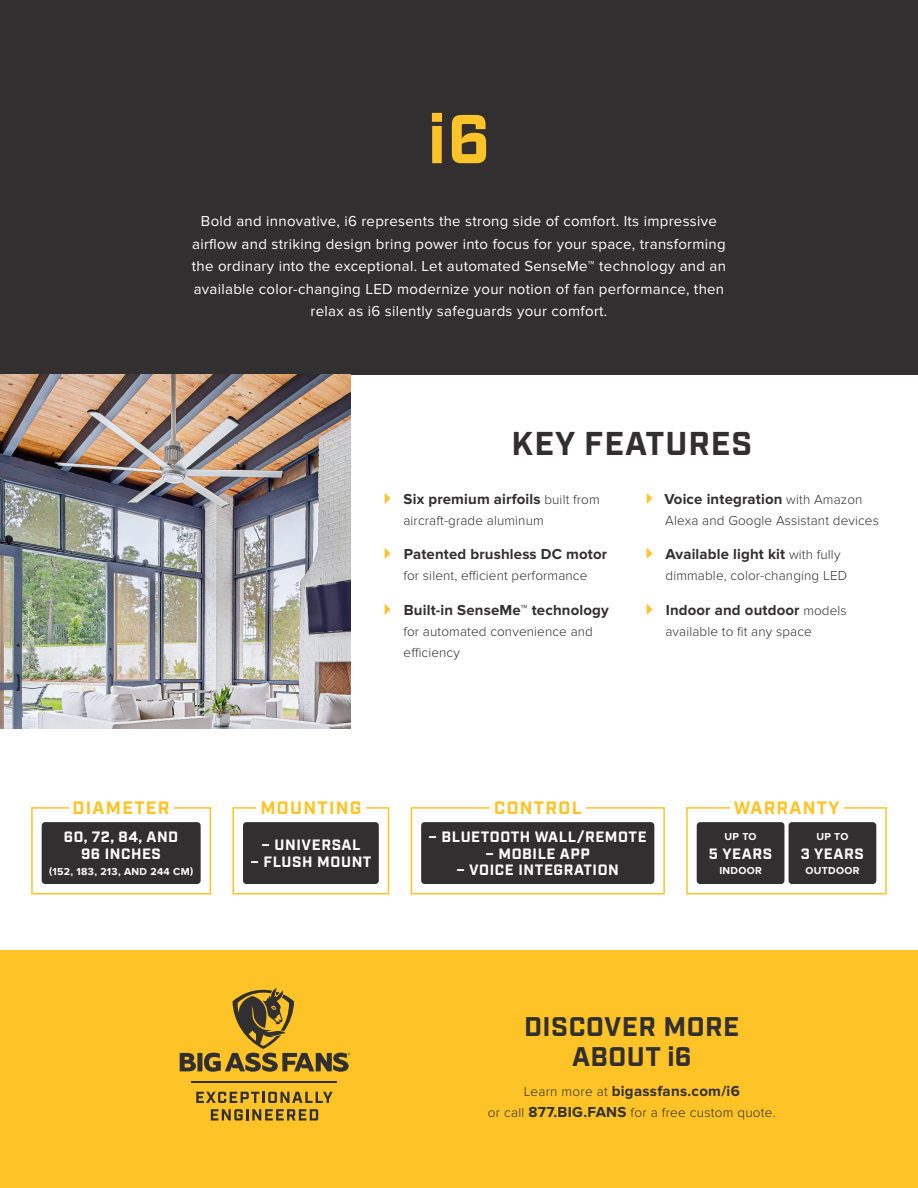
<style>
.page{position:relative;width:918px;height:1188px;background:#fff}
.page>*{position:absolute;margin:0;border:0;box-sizing:border-box;transform-origin:0 0}
.H2_RP{font:700 69px "Industry";color:#fec427}
.H3_RP{font:700 33px "Industry";letter-spacing:.03em;color:#312f30}
.H4_RP{font:700 27px/30px "Industry";letter-spacing:.02em;color:#312f30;text-align:center}
.t1{font:700 18px "Industry";letter-spacing:.07em;color:#fec427}
.Intro_body_RP{font:15px/22.5px "Proxima Nova";letter-spacing:.02em;color:#fff;text-align:center}
.Cutsheet_Front_body{font:700 15px "Proxima Nova";letter-spacing:.01em;color:#312f30}
.Key_Feature_Lockup{font:700 15px/16.5px "Industry";letter-spacing:.04em;color:#fff;text-align:center}
.Cutsheet_Front_body-2{font:300 13.5px/21px "Proxima Nova";letter-spacing:.01em;color:#312f30}
.Key_Feature_Lockup_S{font:700 10.5px "Proxima Nova";letter-spacing:.03em;color:#fff}
.s1{font-weight:300;font-size:13.5px}
.s2{font-weight:700;font-size:15px}
</style>
<div class="page">
<div style="left:0;top:0;width:918px;height:375px;background:#312f30"></div>
<div style="left:0;top:949px;width:918px;height:239px;background:#fec427"></div>
<img style="left:0;top:375px;width:350px;height:354px">
<svg style="left:180px;top:988px;width:170px;height:84px"></svg>
<hr style="left:192px;top:1081px;width:145px;height:1px;background:#312f30">
<svg style="left:196px;top:1092px;width:137px;height:11px"></svg>
<svg style="left:211px;top:1109px;width:107px;height:11px"></svg>
<div style="left:42px;top:822px;width:159px;height:62px;background:#312f30;border-radius:3px"></div>
<div style="left:31px;top:807px;width:180px;height:88px;border:2px solid #fec427"></div>
<div style="left:69px;top:800px;width:105px;height:14px;background:#fff"></div>
<div style="left:243px;top:822px;width:136px;height:62px;background:#312f30;border-radius:3px"></div>
<div style="left:233px;top:807px;width:156px;height:88px;border:2px solid #fec427"></div>
<div style="left:256px;top:800px;width:110px;height:14px;background:#fff"></div>
<div style="left:697px;top:822px;width:87px;height:62px;background:#312f30;border-radius:3px"></div>
<div style="left:789px;top:822px;width:87px;height:62px;background:#312f30;border-radius:3px"></div>
<div style="left:686px;top:807px;width:201px;height:88px;border:2px solid #fec427"></div>
<div style="left:730px;top:800px;width:113px;height:14px;background:#fff"></div>
<div style="left:421px;top:822px;width:233px;height:62px;background:#312f30;border-radius:3px"></div>
<div style="left:411px;top:807px;width:254px;height:88px;border:2px solid #fec427"></div>
<div style="left:490px;top:800px;width:95px;height:14px;background:#fff"></div>
<p class="H2_RP" style="left:428px;top:98px;width:64px">i6</p>
<p class="Intro_body_RP" style="left:192px;top:210px;width:536px">Bold and innovative, i6 represents the strong side of comfort. Its impressive airflow and striking design bring power into focus for your space, transforming the ordinary into the exceptional. Let automated SenseMe™ technology and an available color-changing LED modernize your notion of fan performance, then relax as i6 silently safeguards your comfort.</p>
<p class="H3_RP" style="left:512px;top:424px;width:242px">KEY FEATURES</p>
<p class="t1" style="left:73px;top:797px;width:99px">DIAMETER</p>
<p class="Key_Feature_Lockup" style="left:64px;top:830px;width:116px">60, 72, 84, AND<br>96 INCHES</p>
<p class="Key_Feature_Lockup_S" style="left:49px;top:865px;width:145px">(152, 183, 213, AND 244 CM)</p>
<p class="Cutsheet_Front_body" style="left:404px;top:490px;width:198px">Six premium airfoils <span class="s1">built from</span></p>
<p class="Cutsheet_Front_body-2" style="left:403px;top:510px;width:142px">aircraft-grade aluminum</p>
<p class="Cutsheet_Front_body" style="left:404px;top:545px;width:205px">Patented brushless DC motor</p>
<p class="Cutsheet_Front_body-2" style="left:403px;top:565px;width:186px">for silent, efficient performance</p>
<p class="Cutsheet_Front_body" style="left:404px;top:601px;width:206px">Built-in SenseMe™ technology</p>
<p class="Cutsheet_Front_body-2" style="left:403px;top:621px;width:191px">for automated convenience and efficiency</p>
<p class="Cutsheet_Front_body" style="left:664px;top:490px;width:200px">Voice integration <span class="s1">with Amazon</span></p>
<p class="Cutsheet_Front_body-2" style="left:665px;top:510px;width:215px">Alexa and Google Assistant devices</p>
<p class="Cutsheet_Front_body" style="left:665px;top:545px;width:177px">Available light kit <span class="s1">with fully</span></p>
<p class="Cutsheet_Front_body-2" style="left:666px;top:565px;width:183px">dimmable, color-changing LED</p>
<p class="Cutsheet_Front_body" style="left:666px;top:601px;width:183px">Indoor and outdoor <span class="s1">models</span></p>
<p class="Cutsheet_Front_body-2" style="left:665px;top:621px;width:148px">available to fit any space</p>
<p class="t1" style="left:260px;top:797px;width:102px">MOUNTING</p>
<p class="Key_Feature_Lockup" style="left:262px;top:838px;width:100px">– UNIVERSAL</p>
<p class="Key_Feature_Lockup" style="left:251px;top:854px;width:123px">– FLUSH MOUNT</p>
<p class="t1" style="left:494px;top:797px;width:89px">CONTROL</p>
<p class="Key_Feature_Lockup" style="left:429px;top:829px;width:220px">– BLUETOOTH WALL/REMOTE</p>
<p class="Key_Feature_Lockup" style="left:485px;top:846px;width:106px">– MOBILE APP</p>
<p class="Key_Feature_Lockup" style="left:456px;top:862px;width:164px">– VOICE INTEGRATION</p>
<p class="t1" style="left:734px;top:797px;width:107px">WARRANTY</p>
<p class="Key_Feature_Lockup_S" style="left:725px;top:831px;width:34px">UP TO</p>
<p class="Key_Feature_Lockup" style="left:709px;top:846px;width:65px">5 YEARS</p>
<p class="Key_Feature_Lockup_S" style="left:719px;top:865px;width:44px">INDOOR</p>
<p class="Key_Feature_Lockup_S" style="left:816px;top:831px;width:34px">UP TO</p>
<p class="Key_Feature_Lockup" style="left:801px;top:846px;width:65px">3 YEARS</p>
<p class="Key_Feature_Lockup_S" style="left:805px;top:865px;width:56px">OUTDOOR</p>
<p class="H4_RP" style="left:524px;top:1013px;width:217px">DISCOVER MORE<br>ABOUT i6</p>
<p class="Cutsheet_Front_body" style="left:524px;top:1082px;width:218px"><span class="s1">Learn more at</span> bigassfans.com/i6</p>
<p class="Cutsheet_Front_body-2" style="left:488px;top:1102px;width:289px">or call <span class="s2">877.BIG.FANS</span> for a free custom quote.</p>
</div>
